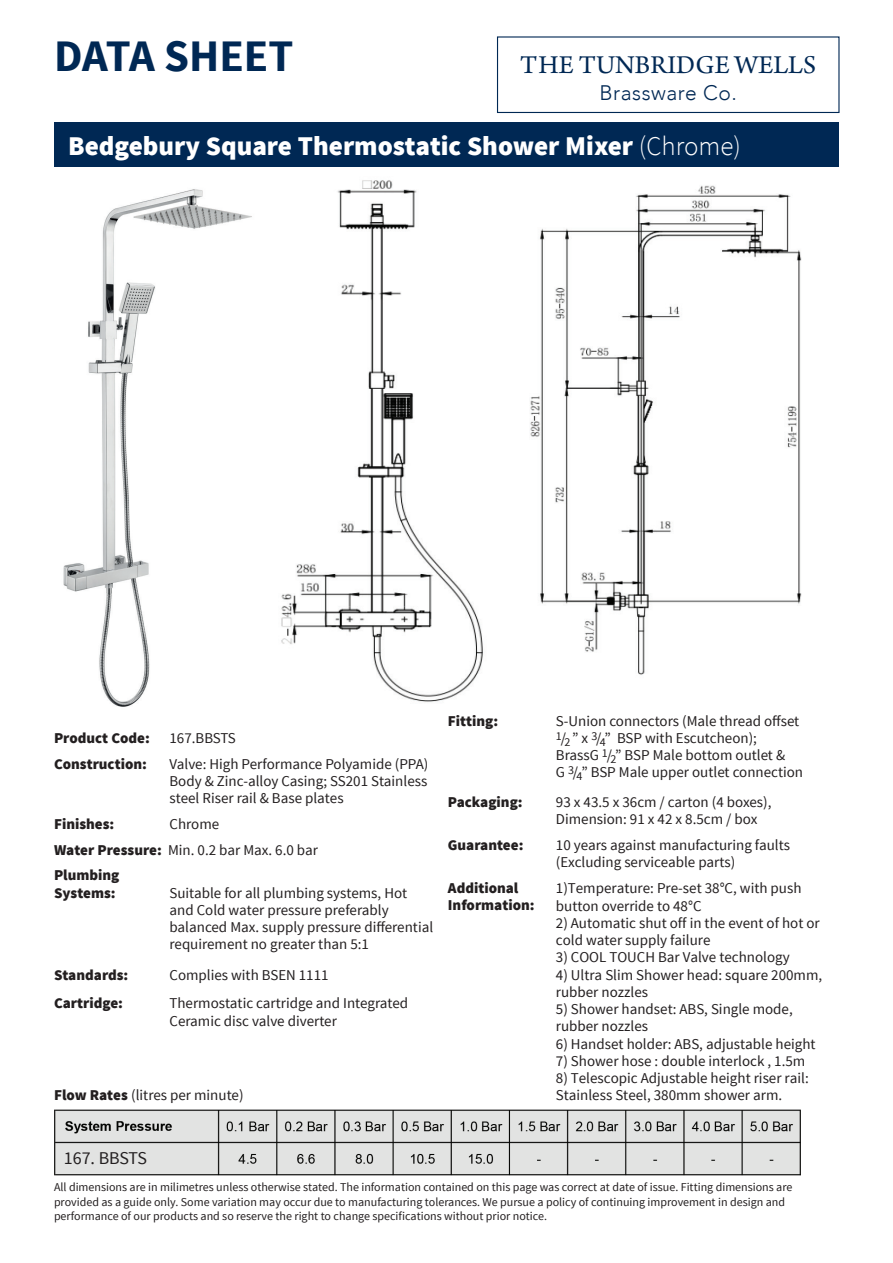
<style>
.page{position:relative;width:893px;height:1263px;background:#fff}
.page>*{position:absolute;margin:0;border:0;box-sizing:border-box;transform-origin:0 0}
.t1{font:700 45px "Source Sans Pro";color:#002854}
.t2{font:900 27px "Source Sans Pro";color:#fff}
.t3{font:27px "Arno Pro";color:#002854}
.t4{font:300 21px "Avenir";letter-spacing:.025em;color:#002854}
.t5{font:18px "Source Sans Pro";letter-spacing:-.005em;color:#231f20}
.t6{font:15px/17.2px "Source Sans Pro";color:#231f20}
.t7{font:900 15px/17.2px "Source Sans Pro";color:#231f20}
.t8{font:12px/14.4px "Source Sans Pro";color:#231f20}
.s1{font-weight:300}
.s2{font-weight:900}
</style>
<div class="page">
<img style="left:63px;top:189px;width:189px;height:518px">
<div style="left:54px;top:122px;width:785px;height:45px;background:#002854"></div>
<div style="left:497px;top:36px;width:342px;height:77px;border:1px solid #002854"></div>
<img style="left:54px;top:1109px;width:747px;height:67px">
<img style="left:281px;top:180px;width:521px;height:522px">
<div style="left:258px;top:172px;width:70px;height:101px;background:#fff"></div>
<div style="left:229px;top:650px;width:69px;height:61px;background:#fff"></div>
<h1 class="t1" style="left:54px;top:27px;width:241px">DATA SHEET</h1>
<h2 class="t3" style="left:520px;top:50px;width:297px">THE TUNBRIDGE WELLS</h2>
<h3 class="t4" style="left:599px;top:81px;width:139px">Brassware Co.</h3>
<h2 class="t2" style="left:68px;top:128px;width:674px">Bedgebury Square Thermostatic Shower Mixer <span class="s1">(Chrome)</span></h2>
<p class="t7" style="left:54px;top:730px;width:97px">Product Code:</p>
<p class="t6" style="left:170px;top:729px;width:68px">167.BBSTS</p>
<p class="t7" style="left:54px;top:756px;width:94px">Construction:</p>
<p class="t6" style="left:170px;top:755px;width:260px;text-align:justify">Valve: High Performance Polyamide (PPA)<br>Body &amp; Zinc-alloy Casing; SS201 Stainless steel Riser rail &amp; Base plates</p>
<p class="t7" style="left:54px;top:816px;width:62px">Finishes:</p>
<p class="t6" style="left:54px;top:811px;width:265px;line-height:25.8px;text-indent:116px">Chrome<br><span class="s2">Water Pressure:</span> Min. 0.2 bar Max. 6.0 bar<br><span class="s2">Plumbing</span></p>
<p class="t7" style="left:54px;top:885px;width:63px">Systems:</p>
<p class="t6" style="left:170px;top:884px;width:265px">Suitable for all plumbing systems, Hot and Cold water pressure preferably balanced Max. supply pressure differential requirement no greater than 5:1</p>
<p class="t7" style="left:54px;top:966px;width:76px">Standards:</p>
<p class="t6" style="left:170px;top:966px;width:161px">Complies with BSEN 1111</p>
<p class="t7" style="left:54px;top:995px;width:71px">Cartridge:</p>
<p class="t6" style="left:170px;top:995px;width:240px">Thermostatic cartridge and Integrated<br>Ceramic disc valve diverter</p>
<p class="t6" style="left:54px;top:1086px;width:191px"><span class="s2">Flow Rates</span> (litres per minute)</p>
<p class="t7" style="left:448px;top:713px;width:52px">Fitting:</p>
<p class="t6" style="left:556px;top:712px;width:249px">S-Union connectors (Male thread offset <sup>1</sup>/<sub>2</sub> ” x <sup>3</sup>/<sub>4</sub>” BSP with Escutcheon); BrassG <sup>1</sup>/<sub>2</sub>” BSP Male bottom outlet &amp;<br>G <sup>3</sup>/<sub>4</sub>” BSP Male upper outlet connection</p>
<p class="t7" style="left:448px;top:794px;width:76px">Packaging:</p>
<p class="t6" style="left:556px;top:793px;width:217px">93 x 43.5 x 36cm / carton (4 boxes),<br>Dimension: 91 x 42 x 8.5cm / box</p>
<p class="t7" style="left:448px;top:837px;width:77px">Guarantee:</p>
<p class="t6" style="left:556px;top:836px;width:236px">10 years against manufacturing faults (Excluding serviceable parts)</p>
<p class="t7" style="left:448px;top:880px;width:88px">Additional<br>Information:</p>
<p class="t6" style="left:556px;top:880px;width:247px">1)Temperature: Pre-set 38°C, with push button override to 48°C</p>
<p class="t6" style="left:556px;top:914px;width:265px">2) Automatic shut off in the event of hot or cold water supply failure</p>
<p class="t6" style="left:556px;top:949px;width:235px">3) COOL TOUCH Bar Valve technology</p>
<p class="t6" style="left:556px;top:966px;width:268px">4) Ultra Slim Shower head: square 200mm, rubber nozzles</p>
<p class="t6" style="left:556px;top:1000px;width:238px">5) Shower handset: ABS, Single mode, rubber nozzles</p>
<p class="t6" style="left:556px;top:1035px;width:261px">6) Handset holder: ABS, adjustable height</p>
<p class="t6" style="left:556px;top:1052px;width:251px">7) Shower hose : double interlock , 1.5m</p>
<p class="t6" style="left:556px;top:1069px;width:254px">8) Telescopic Adjustable height riser rail:<br>Stainless Steel, 380mm shower arm.</p>
<p class="t5" style="left:64px;top:1147px;width:85px">167. BBSTS</p>
<p class="t8" style="left:54px;top:1180px;width:740px">All dimensions are in milimetres unless otherwise stated. The information contained on this page was correct at date of issue. Fitting dimensions are provided as a guide only. Some variation may occur due to manufacturing tolerances. We pursue a policy of continuing improvement in design and performance of our products and so reserve the right to change specifications without prior notice.</p>
</div>
